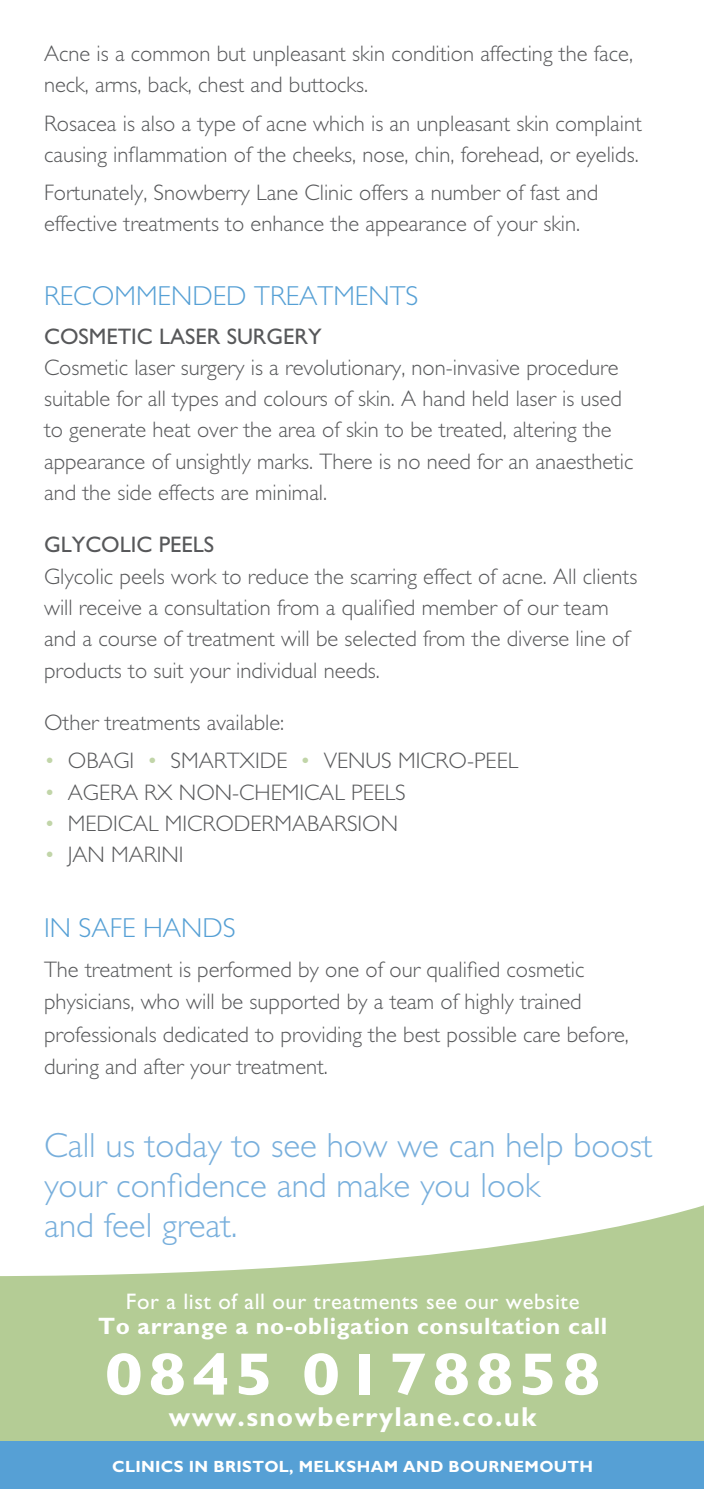
<style>
.page{position:relative;width:704px;height:1489px;background:#fff}
.page>*{position:absolute;margin:0;border:0;box-sizing:border-box;transform-origin:0 0}
.t1{font:700 60px "Gill Sans";letter-spacing:.05em;color:#fff;scale:1.2 1}
.t2{font:300 35px/40px "Gill Sans";color:#78afdc}
.t3{font:300 27.5px "Gill Sans";color:#56a0d5}
.t4{font:700 27.5px "Gill Sans";letter-spacing:.05em;color:#fff}
.t5{font:700 23.75px "Gill Sans";letter-spacing:.025em;color:#fff}
.t6{font:300 22.5px/31.2px "Gill Sans";color:#57585a}
.t7{font:22.5px "Gill Sans";letter-spacing:.025em;color:#fff}
.t8{font:22.5px "Gill Sans";color:#57585a}
.t9{font:700 16.25px "Gill Sans";letter-spacing:.02em;color:#fff}
.s1{color:#c1d5a8}
</style>
<div class="page">
<svg style="left:0;top:1205px;width:703px;height:235px;fill:#b4cc95"></svg>
<div style="left:0;top:1440px;width:703px;height:48px;background:#56a0d5"></div>
<p class="t6" style="left:44px;top:38px;width:590px">Acne is a common but unpleasant skin condition affecting the face, neck, arms, back, chest and buttocks.</p>
<p class="t6" style="left:44px;top:108px;width:599px">Rosacea is also a type of acne which is an unpleasant skin complaint causing inflammation of the cheeks, nose, chin, forehead, or eyelids.</p>
<p class="t6" style="left:44px;top:177px;width:555px">Fortunately, Snowberry Lane Clinic offers a number of fast and effective treatments to enhance the appearance of your skin.</p>
<p class="t3" style="left:44px;top:280px;width:132px">RECOMMENDED</p>
<p class="t3" style="left:254px;top:280px;width:165px">TREATMENTS</p>
<p class="t8" style="left:44px;top:323px;width:279px">COSMETIC LASER SURGERY</p>
<p class="t6" style="left:44px;top:352px;width:590px">Cosmetic laser surgery is a revolutionary, non-invasive procedure suitable for all types and colours of skin. A hand held laser is used to generate heat over the area of skin to be treated, altering the appearance of unsightly marks. There is no need for an anaesthetic and the side effects are minimal.</p>
<p class="t8" style="left:44px;top:532px;width:171px">GLYCOLIC PEELS</p>
<p class="t6" style="left:44px;top:561px;width:594px">Glycolic peels work to reduce the scarring effect of acne. All clients will receive a consultation from a qualified member of our team and a course of treatment will be selected from the diverse line of products to suit your individual needs.</p>
<p class="t6" style="left:44px;top:707px;width:241px">Other treatments available:</p>
<p class="t6" style="left:44px;top:745px;width:475px"><span class="s1">•</span> OBAGI <span class="s1">•</span> SMARTXIDE <span class="s1">•</span> VEN US MICRO-PEEL</p>
<p class="t6" style="left:44px;top:776px;width:153px"><span class="s1">•</span> AGERA RX NON</p>
<p class="t6" style="left:232px;top:776px;width:175px">-CHEMICAL PEELS</p>
<p class="t6" style="left:44px;top:808px;width:187px"><span class="s1">•</span> MEDICAL MICRODE</p>
<p class="t6" style="left:261px;top:808px;width:119px">RMABARSION</p>
<p class="t6" style="left:44px;top:839px;width:141px"><span class="s1">•</span> JAN MARIN I</p>
<p class="t3" style="left:44px;top:912px;width:193px">IN SAFE HANDS</p>
<p class="t6" style="left:44px;top:953px;width:586px;line-height:32.5px">The treatment is performed by one of our qualified cosmetic physicians, who will be supported by a team of highly trained professionals dedicated to providing the best possible care before, during and after your treatment.</p>
<h2 class="t2" style="left:44px;top:1125px;width:609px">Call us today to see how we can help boost your confidence and make you look<br>and feel great.</h2>
<p class="t7" style="left:126px;top:1288px;width:454px">For a list of all our treatments see our website</p>
<p class="t5" style="left:98px;top:1311px;width:510px">To arrange a no-obligation consultation call</p>
<h1 class="t1" style="left:104px;top:1338px;width:416px">0845 0178858</h1>
<p class="t4" style="left:169px;top:1400px;width:369px">www.snowberrylane.co.uk</p>
<p class="t9" style="left:112px;top:1456px;width:482px">Clinics in Bristol, Melksham and Bournemouth</p>
</div>
